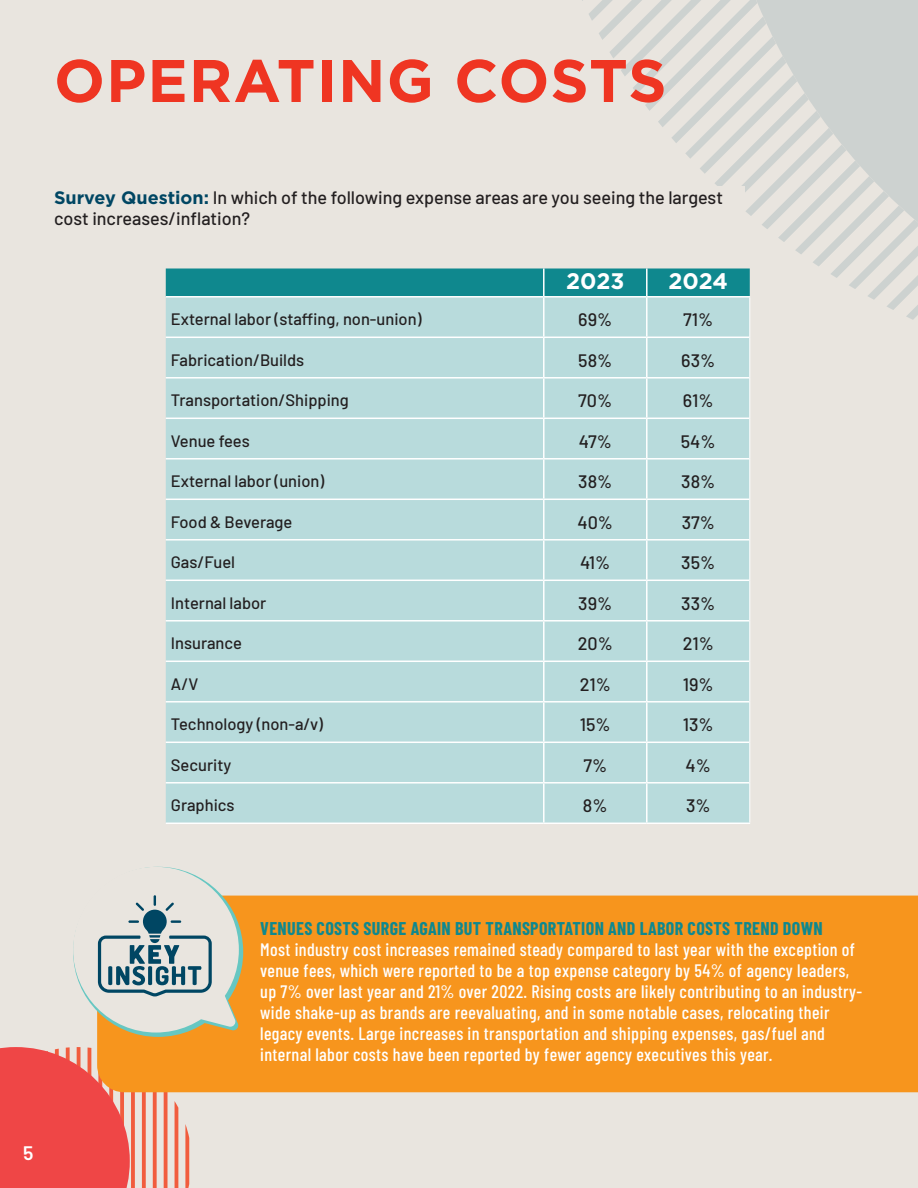
<style>
.page{position:relative;width:918px;height:1188px;background:#e9e5df}
.page>*{position:absolute;margin:0;border:0;box-sizing:border-box;transform-origin:0 0}
.t1{font:700 60px "Gotham";letter-spacing:.02em;color:#ef3522}
.t2{font:700 22.5px "Gotham";letter-spacing:-.005em;color:#fff}
.t3{font:600 19.5px "Barlow";color:#fff}
.t4{font:500 18px/21px "Barlow Condensed";letter-spacing:.02em;color:#fff}
.t5{font:500 18px/21.6px "Barlow";color:#231f20}
.t6{font:700 18px "Barlow Condensed";letter-spacing:.02em;color:#0f888e}
.t7{font:500 16.5px "Barlow";color:#231f20}
.s1{font-family:"Gotham";font-weight:700;color:#004663}
</style>
<div class="page">
<svg style="left:166px;top:0;width:752px;height:320px"></svg>
<div style="left:166px;top:298px;width:583px;height:525px;background:#b8dbdc"></div>
<hr style="left:543px;top:268px;width:2px;height:28px;background:#fff">
<hr style="left:166px;top:296px;width:378px;height:2px;background:#fff">
<hr style="left:544px;top:296px;width:103px;height:2px;background:#fff">
<hr style="left:543px;top:298px;width:2px;height:39px;background:#fff">
<hr style="left:647px;top:296px;width:103px;height:2px;background:#fff">
<hr style="left:166px;top:337px;width:378px;height:1px;background:#fff">
<hr style="left:544px;top:337px;width:103px;height:1px;background:#fff">
<hr style="left:543px;top:338px;width:2px;height:39px;background:#fff">
<hr style="left:647px;top:337px;width:102px;height:1px;background:#fff">
<hr style="left:543px;top:379px;width:2px;height:39px;background:#fff">
<hr style="left:166px;top:418px;width:378px;height:1px;background:#fff">
<hr style="left:544px;top:418px;width:103px;height:1px;background:#fff">
<hr style="left:543px;top:419px;width:2px;height:39px;background:#fff">
<hr style="left:647px;top:418px;width:102px;height:1px;background:#fff">
<hr style="left:166px;top:458px;width:378px;height:2px;background:#fff">
<hr style="left:544px;top:458px;width:103px;height:2px;background:#fff">
<hr style="left:543px;top:460px;width:2px;height:39px;background:#fff">
<hr style="left:647px;top:458px;width:102px;height:2px;background:#fff">
<hr style="left:166px;top:499px;width:378px;height:1px;background:#fff">
<hr style="left:544px;top:499px;width:103px;height:1px;background:#fff">
<hr style="left:543px;top:500px;width:2px;height:39px;background:#fff">
<hr style="left:647px;top:499px;width:102px;height:1px;background:#fff">
<hr style="left:166px;top:539px;width:378px;height:2px;background:#fff">
<hr style="left:544px;top:539px;width:103px;height:2px;background:#fff">
<hr style="left:543px;top:541px;width:2px;height:39px;background:#fff">
<hr style="left:647px;top:539px;width:102px;height:2px;background:#fff">
<hr style="left:166px;top:580px;width:378px;height:1px;background:#fff">
<hr style="left:544px;top:580px;width:103px;height:1px;background:#fff">
<hr style="left:543px;top:581px;width:2px;height:39px;background:#fff">
<hr style="left:647px;top:580px;width:102px;height:1px;background:#fff">
<hr style="left:166px;top:620px;width:378px;height:2px;background:#fff">
<hr style="left:544px;top:620px;width:103px;height:2px;background:#fff">
<hr style="left:543px;top:622px;width:2px;height:39px;background:#fff">
<hr style="left:647px;top:620px;width:102px;height:2px;background:#fff">
<hr style="left:166px;top:661px;width:378px;height:1px;background:#fff">
<hr style="left:544px;top:661px;width:103px;height:1px;background:#fff">
<hr style="left:543px;top:662px;width:2px;height:39px;background:#fff">
<hr style="left:647px;top:661px;width:102px;height:1px;background:#fff">
<hr style="left:166px;top:701px;width:378px;height:2px;background:#fff">
<hr style="left:544px;top:701px;width:103px;height:2px;background:#fff">
<hr style="left:543px;top:703px;width:2px;height:39px;background:#fff">
<hr style="left:647px;top:701px;width:102px;height:2px;background:#fff">
<hr style="left:166px;top:742px;width:378px;height:1px;background:#fff">
<hr style="left:544px;top:742px;width:103px;height:1px;background:#fff">
<hr style="left:543px;top:743px;width:2px;height:39px;background:#fff">
<hr style="left:647px;top:742px;width:102px;height:1px;background:#fff">
<hr style="left:543px;top:784px;width:2px;height:39px;background:#fff">
<hr style="left:166px;top:823px;width:378px;height:1px;background:#fff">
<hr style="left:544px;top:823px;width:103px;height:1px;background:#fff">
<hr style="left:647px;top:823px;width:103px;height:1px;background:#fff">
<hr style="left:166px;top:377px;width:378px;height:2px;background:#fff">
<hr style="left:544px;top:377px;width:103px;height:2px;background:#fff">
<hr style="left:647px;top:377px;width:102px;height:2px;background:#fff">
<hr style="left:166px;top:782px;width:378px;height:2px;background:#fff">
<hr style="left:544px;top:782px;width:103px;height:2px;background:#fff">
<hr style="left:647px;top:782px;width:102px;height:2px;background:#fff">
<hr style="left:749px;top:298px;width:1px;height:39px;background:#fff">
<hr style="left:749px;top:337px;width:1px;height:41px;background:#fff">
<hr style="left:749px;top:378px;width:1px;height:40px;background:#fff">
<hr style="left:749px;top:418px;width:1px;height:41px;background:#fff">
<hr style="left:749px;top:459px;width:1px;height:40px;background:#fff">
<hr style="left:749px;top:499px;width:1px;height:41px;background:#fff">
<hr style="left:749px;top:540px;width:1px;height:40px;background:#fff">
<hr style="left:749px;top:580px;width:1px;height:41px;background:#fff">
<hr style="left:749px;top:621px;width:1px;height:40px;background:#fff">
<hr style="left:749px;top:661px;width:1px;height:41px;background:#fff">
<hr style="left:749px;top:702px;width:1px;height:40px;background:#fff">
<hr style="left:749px;top:742px;width:1px;height:41px;background:#fff">
<hr style="left:749px;top:783px;width:1px;height:40px;background:#fff">
<hr style="left:646px;top:268px;width:2px;height:28px;background:#fff">
<hr style="left:646px;top:298px;width:2px;height:39px;background:#fff">
<hr style="left:646px;top:338px;width:2px;height:39px;background:#fff">
<hr style="left:646px;top:379px;width:2px;height:39px;background:#fff">
<hr style="left:646px;top:419px;width:2px;height:39px;background:#fff">
<hr style="left:646px;top:460px;width:2px;height:39px;background:#fff">
<hr style="left:646px;top:500px;width:2px;height:39px;background:#fff">
<hr style="left:646px;top:541px;width:2px;height:39px;background:#fff">
<hr style="left:646px;top:581px;width:2px;height:39px;background:#fff">
<hr style="left:646px;top:622px;width:2px;height:39px;background:#fff">
<hr style="left:646px;top:662px;width:2px;height:39px;background:#fff">
<hr style="left:646px;top:703px;width:2px;height:39px;background:#fff">
<hr style="left:646px;top:743px;width:2px;height:39px;background:#fff">
<hr style="left:646px;top:784px;width:2px;height:39px;background:#fff">
<svg style="left:175px;top:1102px;width:3px;height:86px"></svg>
<svg style="left:164px;top:1092px;width:4px;height:96px"></svg>
<svg style="left:185px;top:1124px;width:4px;height:64px"></svg>
<svg style="left:142px;top:1092px;width:4px;height:96px"></svg>
<svg style="left:153px;top:1092px;width:4px;height:96px"></svg>
<svg style="left:0;top:1047px;width:135px;height:141px;background:#ee514f"></svg>
<div style="left:97px;top:896px;width:821px;height:196px;background:#f7951d"></div>
<div style="left:73px;top:867px;width:166px;height:166px;background:#e9e5df;border-radius:50%"></div>
<svg style="left:98px;top:895px;width:141px;height:136px"></svg>
<h1 class="t1" style="left:54px;top:41px;width:614px">OPERATING COSTS</h1>
<p class="t5" style="left:54px;top:185px;width:671px"><span class="s1">Survey Question:</span> In which of the following expense areas are you seeing the largest cost increases/inflation?</p>
<p class="t2" style="left:566px;top:266px;width:60px">2023</p>
<p class="t2" style="left:669px;top:266px;width:61px">2024</p>
<p class="t7" style="left:171px;top:307px;width:252px">External labor (staffing, non-union)</p>
<p class="t5" style="left:578px;top:307px;width:35px">69%</p>
<p class="t5" style="left:683px;top:307px;width:32px">71%</p>
<p class="t7" style="left:171px;top:348px;width:135px">Fabrication/Builds</p>
<p class="t5" style="left:578px;top:348px;width:36px">58%</p>
<p class="t5" style="left:681px;top:348px;width:35px">63%</p>
<p class="t7" style="left:171px;top:388px;width:179px">Transportation/Shipping</p>
<p class="t5" style="left:578px;top:388px;width:35px">70%</p>
<p class="t5" style="left:683px;top:388px;width:32px">61%</p>
<p class="t7" style="left:171px;top:429px;width:80px">Venue fees</p>
<p class="t5" style="left:579px;top:429px;width:35px">47%</p>
<p class="t5" style="left:681px;top:429px;width:36px">54%</p>
<p class="t7" style="left:171px;top:469px;width:155px">External labor (union)</p>
<p class="t5" style="left:578px;top:469px;width:36px">38%</p>
<p class="t5" style="left:681px;top:469px;width:36px">38%</p>
<p class="t7" style="left:171px;top:510px;width:123px">Food &amp; Beverage</p>
<p class="t5" style="left:578px;top:510px;width:37px">40%</p>
<p class="t5" style="left:682px;top:510px;width:35px">37%</p>
<p class="t7" style="left:171px;top:550px;width:66px">Gas/Fuel</p>
<p class="t5" style="left:580px;top:550px;width:32px">41%</p>
<p class="t5" style="left:681px;top:550px;width:35px">35%</p>
<p class="t7" style="left:171px;top:591px;width:97px">Internal labor</p>
<p class="t5" style="left:578px;top:591px;width:35px">39%</p>
<p class="t5" style="left:681px;top:591px;width:35px">33%</p>
<p class="t7" style="left:171px;top:631px;width:73px">Insurance</p>
<p class="t5" style="left:578px;top:631px;width:37px">20%</p>
<p class="t5" style="left:683px;top:631px;width:33px">21%</p>
<p class="t7" style="left:171px;top:672px;width:29px">A/V</p>
<p class="t5" style="left:580px;top:672px;width:33px">21%</p>
<p class="t5" style="left:683px;top:672px;width:32px">19%</p>
<p class="t7" style="left:171px;top:712px;width:154px">Technology (non-a/v)</p>
<p class="t5" style="left:580px;top:712px;width:32px">15%</p>
<p class="t5" style="left:683px;top:712px;width:32px">13%</p>
<p class="t7" style="left:171px;top:753px;width:62px">Security</p>
<p class="t5" style="left:583px;top:753px;width:25px">7%</p>
<p class="t5" style="left:686px;top:753px;width:27px">4%</p>
<p class="t7" style="left:171px;top:793px;width:65px">Graphics</p>
<p class="t5" style="left:583px;top:793px;width:26px">8%</p>
<p class="t5" style="left:686px;top:793px;width:26px">3%</p>
<p class="t3" style="left:23px;top:1138px;width:12px">5</p>
<p class="t6" style="left:260px;top:916px;width:564px">VENUES COSTS SURGE AGAIN BUT TRANSPORTATION AND LABOR COSTS TREND DOWN</p>
<p class="t4" style="left:260px;top:937px;width:603px">Most industry cost increases remained steady compared to last year with the exception of venue fees, which were reported to be a top expense category by 54% of agency leaders, up 7% over last year and 21% over 2022. Rising costs are likely contributing to an industry&shy;wide shake-up as brands are reevaluating, and in some notable cases, relocating their legacy events. Large increases in transportation and shipping expenses, gas/fuel and internal labor costs have been reported by fewer agency executives this year.</p>
</div>
